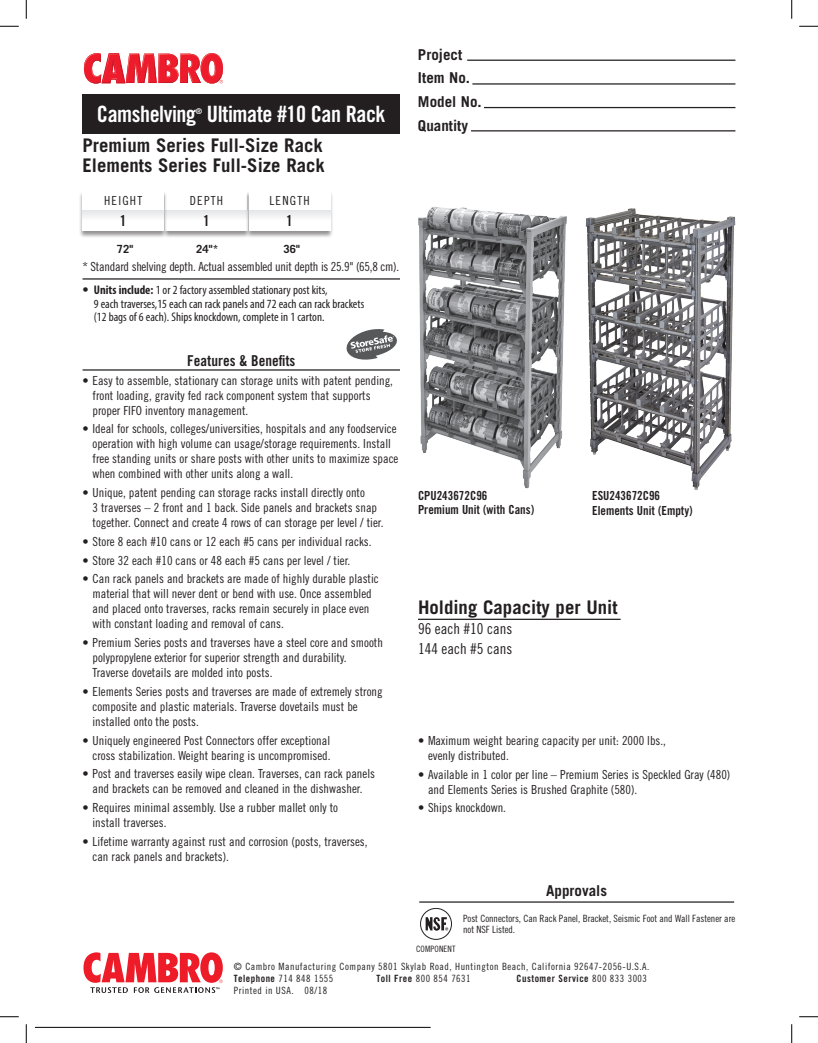
<style>
.page{position:relative;width:818px;height:1043px;background:#fff}
.page>*{position:absolute;margin:0;border:0;box-sizing:border-box;transform-origin:0 0}
.t1{font:22.5px "Trade Gothic LT Std Bd Cn 20";letter-spacing:-.02em;color:#fff}
.t2{font:700 18.75px/20px "Trade Gothic LT Std";color:#231f20}
.t3{font:700 15px/23.8px "Trade Gothic LT Std";color:#231f20}
.t4{font:15px/20px "Trade Gothic LT Std Cn 18";color:#231f20}
.t5{font:15px "Trade Gothic LT Std Bd Cn 20";color:#231f20}
.t6{font:12.5px/15px "Trade Gothic LT Std Cn 18";color:#231f20}
.t7{font:condensed 12.5px/13.8px "Myriad Pro";color:#231f20}
.t8{font:12.5px/13.8px "Trade Gothic LT Std Bd Cn 20";color:#231f20}
.t9{font:12.5px "Trade Gothic LT Std Cn 18";letter-spacing:-.02em;color:#231f20}
.t10{font:700 11.25px "Trade Gothic LT Std";color:#231f20}
.t11{font:10px/12px "Trade Gothic LT Std Cn 18";letter-spacing:.05em;color:#231f20}
.t12{font:10px/11.2px "Trade Gothic LT Std Cn 18";letter-spacing:-.005em;color:#231f20}
.t13{font:10px "Trade Gothic LT Std Bd Cn 20";letter-spacing:.05em;color:#231f20}
.t14{font:8.75px "Trade Gothic LT Std Cn 18";letter-spacing:.015em;color:#231f20}
.t15{font:7.88px "Trade Gothic LT Std Bd Cn 20";color:#fff}
.s1{font-family:"Trade Gothic LT Std Cn 18";font-stretch:normal}
.s2{font-weight:700}
.s3{font-family:"Trade Gothic LT Std Bd Cn 20"}
.s4{font-family:"Trade Gothic LT Std Cn 18"}
</style>
<div class="page">
<svg style="left:84px;top:53px;width:139px;height:30px"></svg>
<svg style="left:83px;top:952px;width:140px;height:41px"></svg>
<div style="left:420px;top:908px;width:32px;height:31px;border:1px solid #231f20;border-radius:50%"></div>
<svg style="left:425px;top:917px;width:23px;height:13px"></svg>
<hr style="left:419px;top:901px;width:315px;height:1px;background:#231f20">
<hr style="left:472px;top:83px;width:263px;height:2px;background:#231f20">
<hr style="left:484px;top:107px;width:251px;height:1px;background:#231f20">
<hr style="left:471px;top:130px;width:264px;height:1px;background:#231f20">
<hr style="left:467px;top:60px;width:268px;height:1px;background:#231f20">
<hr style="left:82px;top:369px;width:318px;height:1px;background:#231f20">
<div style="left:82px;top:94px;width:318px;height:39px;background:#231f20"></div>
<hr style="left:35px;top:1027px;width:57px;height:1px;background:#231f20">
<hr style="left:92px;top:1027px;width:338px;height:1px;background:#231f20">
<svg style="left:346px;top:329px;width:51px;height:31px"></svg>
<div style="left:162px;top:191px;width:89px;height:48px;background:#231f20;opacity:.49"></div>
<div style="left:166px;top:191px;width:81px;height:19px;background:#fff"></div>
<svg style="left:168px;top:210px;width:77px;height:21px"></svg>
<div style="left:245px;top:191px;width:89px;height:48px;background:#231f20;opacity:.49"></div>
<div style="left:249px;top:191px;width:81px;height:19px;background:#fff"></div>
<svg style="left:249px;top:210px;width:81px;height:21px"></svg>
<div style="left:79px;top:191px;width:89px;height:48px;background:#231f20;opacity:.49"></div>
<div style="left:82px;top:191px;width:82px;height:19px;background:#fff"></div>
<svg style="left:82px;top:210px;width:82px;height:21px"></svg>
<hr style="left:82px;top:278px;width:318px;height:1px;background:#231f20">
<img style="left:418px;top:207px;width:149px;height:282px">
<img style="left:585px;top:208px;width:151px;height:282px">
<hr style="left:418px;top:618px;width:202px;height:2px;background:#231f20">
<svg style="left:0;top:25px;width:19px;height:2px"></svg>
<svg style="left:799px;top:25px;width:19px;height:2px"></svg>
<svg style="left:0;top:1016px;width:19px;height:1px"></svg>
<svg style="left:799px;top:1016px;width:19px;height:1px"></svg>
<svg style="left:25px;top:0;width:2px;height:19px"></svg>
<svg style="left:25px;top:1024px;width:2px;height:18px"></svg>
<svg style="left:791px;top:0;width:1px;height:19px"></svg>
<svg style="left:791px;top:1024px;width:1px;height:18px"></svg>
<h1 class="t1" style="left:97px;top:100px;width:101px">Camshelving</h1>
<p class="t15" style="left:196px;top:106px;width:8px">®</p>
<h1 class="t1" style="left:207px;top:100px;width:180px">Ultimate #10 Can Rack</h1>
<h2 class="t2" style="left:82px;top:135px;width:244px">Premium Series Full-Size Rack<br>Elements Series Full-Size Rack</h2>
<p class="t6" style="left:104px;top:193px;width:40px">HEIGHT</p>
<p class="t5" style="left:120px;top:211px;width:8px">1</p>
<p class="t10" style="left:117px;top:242px;width:18px">72"</p>
<p class="t10" style="left:196px;top:242px;width:24px">24"*</p>
<p class="t10" style="left:283px;top:242px;width:18px">36"</p>
<p class="t9" style="left:82px;top:259px;width:318px">* Standard shelving depth. Actual assembled unit depth is 25.9" (65,8 cm).</p>
<p class="t7" style="left:94px;top:283px;width:272px;text-indent:-11px"><span class="s1">•</span> <span class="s2">Units include:</span> 1 or 2 factory assembled stationary post kits,<br>9 each traverses,15 each can rack panels and 72 each can rack brackets (12 bags of 6 each). Ships knockdown, complete in 1 carton.</p>
<p class="t6" style="left:269px;top:193px;width:42px">LENGTH</p>
<p class="t5" style="left:286px;top:211px;width:8px">1</p>
<p class="t6" style="left:190px;top:193px;width:35px">DEPTH</p>
<p class="t5" style="left:203px;top:211px;width:8px">1</p>
<p class="t5" style="left:187px;top:351px;width:110px">Features &amp; Benefits</p>
<p class="t6" style="left:92px;top:372px;width:302px;text-indent:-10px">• Easy to assemble, stationary can storage units with patent pending, front loading, gravity fed rack component system that supports proper FIFO inventory management.</p>
<p class="t6" style="left:92px;top:421px;width:307px;text-indent:-10px">• Ideal for schools, colleges/universities, hospitals and any foodservice operation with high volume can usage/storage requirements. Install free standing units or share posts with other units to maximize space when combined with other units along a wall.</p>
<p class="t6" style="left:92px;top:485px;width:292px;text-indent:-10px">• Unique, patent pending can storage racks install directly onto<br>3 traverses – 2 front and 1 back. Side panels and brackets snap together. Connect and create 4 rows of can storage per level / tier.</p>
<p class="t6" style="left:82px;top:533px;width:290px">• Store 8 each #10 cans or 12 each #5 cans per individual racks.</p>
<p class="t6" style="left:82px;top:552px;width:269px">• Store 32 each #10 cans or 48 each #5 cans per level / tier.</p>
<p class="t6" style="left:92px;top:571px;width:287px;text-indent:-10px">• Can rack panels and brackets are made of highly durable plastic material that will never dent or bend with use. Once assembled and placed onto traverses, racks remain securely in place even with constant loading and removal of cans.</p>
<p class="t6" style="left:92px;top:635px;width:292px;text-indent:-10px">• Premium Series posts and traverses have a steel core and smooth polypropylene exterior for superior strength and durability.<br>Traverse dovetails are molded into posts.</p>
<p class="t6" style="left:92px;top:683px;width:291px;text-indent:-10px">• Elements Series posts and traverses are made of extremely strong composite and plastic materials. Traverse dovetails must be installed onto the posts.</p>
<p class="t6" style="left:82px;top:732px;width:249px;text-align:right">• Uniquely engineered Post Connectors offer exceptional cross stabilization. Weight bearing is uncompromised.</p>
<p class="t6" style="left:82px;top:766px;width:294px;text-align:center">• Post and traverses easily wipe clean. Traverses, can rack panels and brackets can be removed and cleaned in the dishwasher.</p>
<p class="t6" style="left:92px;top:800px;width:247px;text-indent:-10px">• Requires minimal assembly. Use a rubber mallet only to install traverses.</p>
<p class="t6" style="left:92px;top:833px;width:276px;text-indent:-10px">• Lifetime warranty against rust and corrosion (posts, traverses, can rack panels and brackets).</p>
<p class="t3" style="left:418px;top:42px;width:65px">Project<br>Item No.<br>Model No.<br>Quantity</p>
<p class="t8" style="left:418px;top:489px;width:118px">CPU243672C96<br>Premium Unit (with Cans)</p>
<p class="t8" style="left:592px;top:488px;width:102px;line-height:15px">ESU243672C96<br>Elements Unit (Empty)</p>
<h2 class="t2" style="left:418px;top:597px;width:201px">Holding Capacity per Unit</h2>
<p class="t4" style="left:418px;top:618px;width:96px">96 each #10 cans<br>144 each #5 cans</p>
<p class="t6" style="left:428px;top:732px;width:239px;text-indent:-10px">• Maximum weight bearing capacity per unit: 2000 lbs., evenly distributed.</p>
<p class="t6" style="left:428px;top:766px;width:304px;text-indent:-10px">• Available in 1 color per line – Premium Series is Speckled Gray (480) and Elements Series is Brushed Graphite (580).</p>
<p class="t6" style="left:418px;top:800px;width:90px">• Ships knockdown.</p>
<p class="t3" style="left:546px;top:878px;width:62px">Approvals</p>
<p class="t14" style="left:416px;top:943px;width:41px">COMPONENT</p>
<p class="t12" style="left:463px;top:912px;width:273px">Post Connectors, Can Rack Panel, Bracket, Seismic Foot and Wall Fastener are not NSF Listed.</p>
<p class="t11" style="left:234px;top:960px;width:417px">© Cambro Manufacturing Company 5801 Skylab Road, Huntington Beach, California 92647-2056-U.S.A.<br><span class="s3">Telephone</span> 714 848 1555</p>
<p class="t11" style="left:376px;top:972px;width:96px"><span class="s3">Toll Free</span> 800 854 7631</p>
<p class="t13" style="left:516px;top:972px;width:132px">Customer Service <span class="s4">800 833 3003</span></p>
<p class="t11" style="left:234px;top:984px;width:95px">Printed in USA. 08/18</p>
</div>
